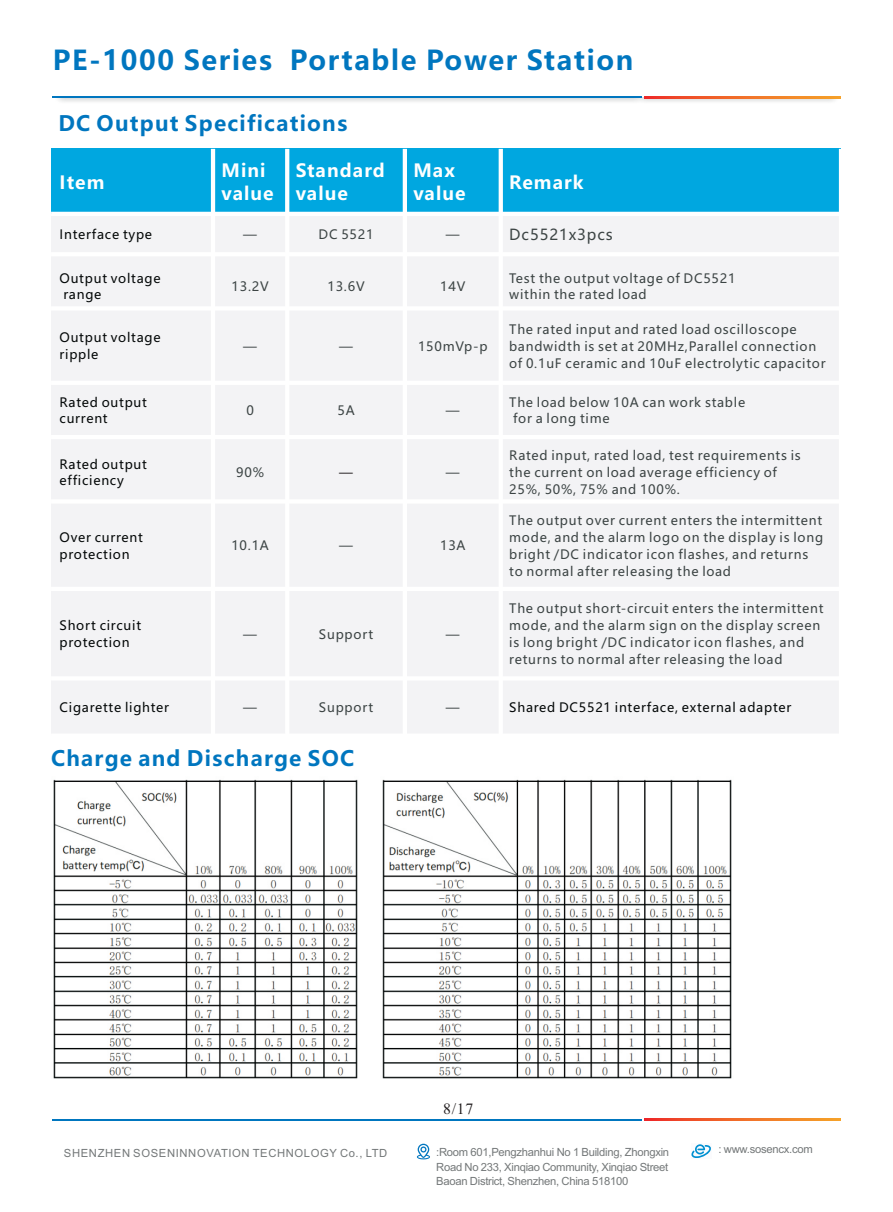
<style>
.page{position:relative;width:893px;height:1212px;background:#fff}
.page>*{position:absolute;margin:0;border:0;box-sizing:border-box;transform-origin:0 0}
.t1{font:700 27px "Microsoft Ya Hei";letter-spacing:.06em;color:#0076bf}
.t2{font:700 21px "Microsoft Ya Hei";letter-spacing:.06em;color:#0076bf}
.t3{font:700 18px/23.7px "Microsoft Ya Hei";letter-spacing:.06em;color:#fff}
.t4{font:15.75px "Times New Roman";color:#231f20}
.t5{font:15px "Microsoft Ya Hei";letter-spacing:.06em;color:#3c4444}
.t6{font:12.75px/16.8px "Microsoft Ya Hei";letter-spacing:.06em;color:#3c4444}
.t7{font:12.75px/16.8px "Microsoft Ya Hei";letter-spacing:.06em;color:#040808}
.t8{font:12.75px "Microsoft Ya Hei";color:#231f20}
.t9{font:11.25px/14.4px "Arial";letter-spacing:-.025em;color:#747879;text-align:justify}
.t10{font:11.25px "Arial";letter-spacing:.055em;color:#747879}
</style>
<div class="page">
<img style="left:58px;top:98px;width:782px;height:4px">
<hr style="left:53px;top:97px;width:589px;height:1px;background:#0076bf">
<svg style="left:644px;top:97px;width:196px;height:1px"></svg>
<hr style="left:53px;top:1119px;width:589px;height:1px;background:#0076bf">
<svg style="left:644px;top:1119px;width:196px;height:1px"></svg>
<svg style="left:417px;top:1144px;width:13px;height:15px"></svg>
<div style="left:691px;top:1143px;width:20px;height:16px;background:#fbfbfd"></div>
<svg style="left:691px;top:1144px;width:20px;height:14px"></svg>
<div style="left:51px;top:149px;width:162px;height:65px;background:#00a7e0"></div>
<div style="left:213px;top:149px;width:74px;height:65px;background:#00a7e0"></div>
<div style="left:287px;top:149px;width:118px;height:65px;background:#00a7e0"></div>
<div style="left:405px;top:149px;width:96px;height:65px;background:#00a7e0"></div>
<div style="left:501px;top:149px;width:340px;height:65px;background:#00a7e0"></div>
<div style="left:51px;top:214px;width:162px;height:40px;background:#f3f3f5"></div>
<div style="left:213px;top:214px;width:74px;height:40px;background:#f3f3f5"></div>
<div style="left:287px;top:214px;width:118px;height:40px;background:#f3f3f5"></div>
<div style="left:405px;top:214px;width:96px;height:40px;background:#f3f3f5"></div>
<div style="left:501px;top:214px;width:340px;height:40px;background:#f3f3f5"></div>
<div style="left:51px;top:254px;width:162px;height:54px;background:#f3f3f5"></div>
<div style="left:213px;top:254px;width:74px;height:54px;background:#f3f3f5"></div>
<div style="left:287px;top:254px;width:118px;height:54px;background:#f3f3f5"></div>
<div style="left:405px;top:254px;width:96px;height:54px;background:#f3f3f5"></div>
<div style="left:501px;top:254px;width:340px;height:54px;background:#f3f3f5"></div>
<div style="left:51px;top:308px;width:162px;height:75px;background:#f3f3f5"></div>
<div style="left:213px;top:308px;width:74px;height:75px;background:#f3f3f5"></div>
<div style="left:287px;top:308px;width:118px;height:75px;background:#f3f3f5"></div>
<div style="left:405px;top:308px;width:96px;height:75px;background:#f3f3f5"></div>
<div style="left:501px;top:308px;width:340px;height:75px;background:#f3f3f5"></div>
<div style="left:51px;top:383px;width:162px;height:54px;background:#f3f3f5"></div>
<div style="left:213px;top:383px;width:74px;height:54px;background:#f3f3f5"></div>
<div style="left:287px;top:383px;width:118px;height:54px;background:#f3f3f5"></div>
<div style="left:405px;top:383px;width:96px;height:54px;background:#f3f3f5"></div>
<div style="left:501px;top:383px;width:340px;height:54px;background:#f3f3f5"></div>
<div style="left:51px;top:437px;width:162px;height:64px;background:#f3f3f5"></div>
<div style="left:213px;top:437px;width:74px;height:64px;background:#f3f3f5"></div>
<div style="left:287px;top:437px;width:118px;height:64px;background:#f3f3f5"></div>
<div style="left:405px;top:437px;width:96px;height:64px;background:#f3f3f5"></div>
<div style="left:501px;top:437px;width:340px;height:64px;background:#f3f3f5"></div>
<div style="left:51px;top:501px;width:162px;height:88px;background:#f3f3f5"></div>
<div style="left:213px;top:501px;width:74px;height:88px;background:#f3f3f5"></div>
<div style="left:287px;top:501px;width:118px;height:88px;background:#f3f3f5"></div>
<div style="left:405px;top:501px;width:96px;height:88px;background:#f3f3f5"></div>
<div style="left:501px;top:501px;width:340px;height:88px;background:#f3f3f5"></div>
<div style="left:51px;top:589px;width:162px;height:89px;background:#f3f3f5"></div>
<div style="left:213px;top:589px;width:74px;height:89px;background:#f3f3f5"></div>
<div style="left:287px;top:589px;width:118px;height:89px;background:#f3f3f5"></div>
<div style="left:405px;top:589px;width:96px;height:89px;background:#f3f3f5"></div>
<div style="left:501px;top:589px;width:340px;height:89px;background:#f3f3f5"></div>
<div style="left:51px;top:678px;width:162px;height:58px;background:#f3f3f5"></div>
<div style="left:213px;top:678px;width:74px;height:58px;background:#f3f3f5"></div>
<div style="left:287px;top:678px;width:118px;height:58px;background:#f3f3f5"></div>
<div style="left:405px;top:678px;width:96px;height:58px;background:#f3f3f5"></div>
<div style="left:501px;top:678px;width:340px;height:58px;background:#f3f3f5"></div>
<hr style="left:211px;top:149px;width:4px;height:589px;background:#fff">
<hr style="left:285px;top:149px;width:4px;height:589px;background:#fff">
<hr style="left:403px;top:149px;width:4px;height:589px;background:#fff">
<hr style="left:499px;top:149px;width:4px;height:589px;background:#fff">
<hr style="left:839px;top:149px;width:4px;height:589px;background:#fff">
<div style="left:51px;top:733px;width:792px;height:5px;background:#fff"></div>
<hr style="left:51px;top:676px;width:792px;height:4px;background:#fff">
<hr style="left:51px;top:587px;width:792px;height:4px;background:#fff">
<div style="left:51px;top:499px;width:792px;height:5px;background:#fff"></div>
<hr style="left:51px;top:435px;width:792px;height:4px;background:#fff">
<hr style="left:51px;top:381px;width:792px;height:4px;background:#fff">
<div style="left:51px;top:306px;width:792px;height:5px;background:#fff"></div>
<hr style="left:51px;top:252px;width:792px;height:4px;background:#fff">
<hr style="left:51px;top:212px;width:792px;height:4px;background:#fff">
<img style="left:53px;top:779px;width:679px;height:300px">
<h1 class="t1" style="left:53px;top:48px;width:582px">PE-1000 Series Portable Power Station</h1>
<h2 class="t2" style="left:58px;top:114px;width:291px">DC Output Specifications</h2>
<h3 class="t3" style="left:60px;top:172px;width:46px">Item</h3>
<h3 class="t3" style="left:222px;top:160px;width:54px">Mini value</h3>
<h3 class="t3" style="left:296px;top:160px;width:91px">Standard value</h3>
<h3 class="t3" style="left:413px;top:160px;width:54px">Max value</h3>
<h3 class="t3" style="left:509px;top:172px;width:76px">Remark</h3>
<p class="t7" style="left:60px;top:227px;width:94px">Interface type</p>
<p class="t6" style="left:243px;top:227px;width:15px">—</p>
<p class="t6" style="left:319px;top:227px;width:56px">DC 5521</p>
<p class="t6" style="left:446px;top:227px;width:15px">—</p>
<p class="t5" style="left:509px;top:228px;width:105px">Dc5521x3pcs</p>
<p class="t7" style="left:60px;top:271px;width:103px">Output voltage range</p>
<p class="t6" style="left:232px;top:279px;width:39px">13.2V</p>
<p class="t6" style="left:327px;top:279px;width:39px">13.6V</p>
<p class="t6" style="left:440px;top:279px;width:27px">14V</p>
<p class="t6" style="left:509px;top:271px;width:228px">Test the output voltage of DC5521 within the rated load</p>
<p class="t7" style="left:60px;top:330px;width:103px">Output voltage ripple</p>
<p class="t6" style="left:509px;top:322px;width:318px">The rated input and rated load oscilloscope bandwidth is set at 20MHz,Parallel connection of 0.1uF ceramic and 10uF electrolytic capacitor</p>
<p class="t6" style="left:243px;top:339px;width:15px">—</p>
<p class="t6" style="left:339px;top:339px;width:15px">—</p>
<p class="t6" style="left:418px;top:339px;width:71px">150mVp-p</p>
<p class="t7" style="left:60px;top:395px;width:89px">Rated output current</p>
<p class="t6" style="left:246px;top:403px;width:9px">0</p>
<p class="t6" style="left:337px;top:403px;width:19px">5A</p>
<p class="t6" style="left:446px;top:403px;width:15px">—</p>
<p class="t7" style="left:60px;top:457px;width:89px">Rated output efficiency</p>
<p class="t6" style="left:236px;top:465px;width:29px">90%</p>
<p class="t8" style="left:339px;top:467px;width:15px">—</p>
<p class="t6" style="left:446px;top:465px;width:15px">—</p>
<p class="t7" style="left:60px;top:530px;width:85px">Over current protection</p>
<p class="t6" style="left:231px;top:538px;width:39px">10.1A</p>
<p class="t6" style="left:339px;top:538px;width:15px">—</p>
<p class="t6" style="left:440px;top:538px;width:27px">13A</p>
<p class="t7" style="left:60px;top:618px;width:83px">Short circuit protection</p>
<p class="t6" style="left:243px;top:627px;width:15px">—</p>
<p class="t6" style="left:319px;top:627px;width:56px">Support</p>
<p class="t6" style="left:446px;top:627px;width:15px">—</p>
<p class="t6" style="left:509px;top:395px;width:237px">The load below 10A can work stable for a long time</p>
<p class="t6" style="left:509px;top:448px;width:293px">Rated input, rated load, test requirements is the current on load average efficiency of<br>25%, 50%, 75% and 100%.</p>
<p class="t6" style="left:509px;top:513px;width:315px">The output over current enters the intermittent mode, and the alarm logo on the display is long bright /DC indicator icon flashes, and returns to normal after releasing the load</p>
<p class="t6" style="left:509px;top:601px;width:316px">The output short-circuit enters the intermittent mode, and the alarm sign on the display screen is long bright /DC indicator icon flashes, and returns to normal after releasing the load</p>
<p class="t7" style="left:60px;top:700px;width:111px">Cigarette lighter</p>
<p class="t6" style="left:243px;top:700px;width:15px">—</p>
<p class="t6" style="left:319px;top:700px;width:56px">Support</p>
<p class="t6" style="left:446px;top:700px;width:15px">—</p>
<p class="t7" style="left:509px;top:700px;width:283px">Shared DC5521 interface, external adapter</p>
<h2 class="t2" style="left:51px;top:749px;width:305px">Charge and Discharge SOC</h2>
<p class="t4" style="left:443px;top:1103px;width:32px">8/17</p>
<p class="t10" style="left:64px;top:1149px;width:325px">SHENZHEN SOSENINNOVATION TECHNOLOGY Co., LTD</p>
<p class="t9" style="left:436px;top:1146px;width:235px">:Room 601,Pengzhanhui No 1 Building, Zhongxin Road No 233, Xinqiao Community, Xinqiao Street Baoan District, Shenzhen, China 518100</p>
<p class="t9" style="left:718px;top:1143px;width:96px">: www.sosencx.com</p>
</div>
